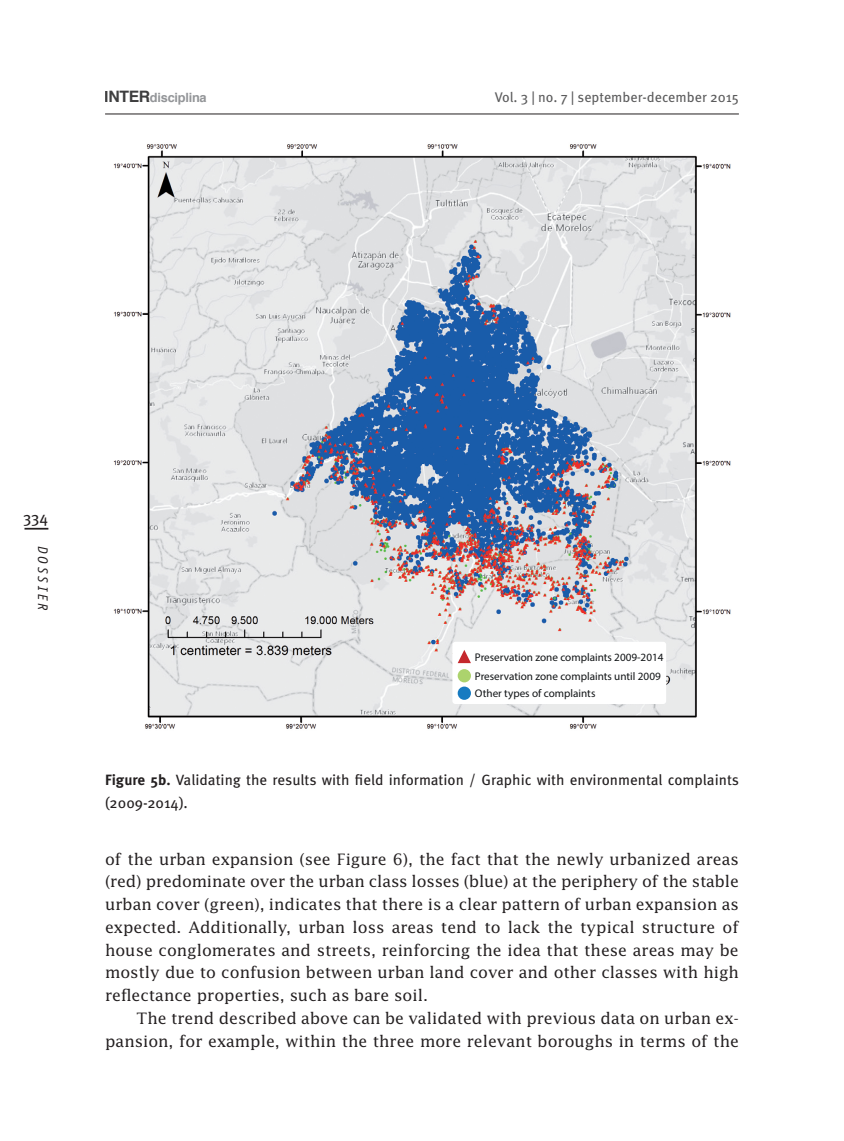
<style>
.page{position:relative;width:844px;height:1141px;background:#fff}
.page>*{position:absolute;margin:0;border:0;box-sizing:border-box;transform-origin:0 0}
.BT{font:15.75px/22.8px "Lucida Std";color:#231f20;text-align:justify}
.t1{font:15.75px "Meta Pro";color:#231f20}
.Pie_de_figura{font:14.88px/22.8px "Meta Pro";color:#231f20}
.t2{font:14px "Meta Pro";color:#3e3e3f}
.t3{font:italic 14px "Officina Sans Std";color:#231f20}
.t4{font:700 12.78px "Helvetica";letter-spacing:-.02em;color:#939598}
.t5{font:11.2px "Myriad Pro";color:#111416}
.s1{font-size:15.75px;color:#3e3e3f}
.s2{font-weight:700}
</style>
<div class="page">
<hr style="left:24px;top:528px;width:24px;height:2px;background:#231f20">
<hr style="left:105px;top:114px;width:633px;height:1px;background:#231f20">
<img style="left:113px;top:144px;width:618px;height:585px">
<div style="left:452px;top:642px;width:214px;height:62px;background:#fff;border-radius:3px"></div>
<div style="left:457px;top:669px;width:14px;height:13px;background:#acd36d;border-radius:50%"></div>
<svg style="left:457px;top:650px;width:14px;height:13px"></svg>
<div style="left:457px;top:687px;width:14px;height:13px;background:#177bc1;border-radius:50%"></div>
<p class="t4" style="left:104px;top:88px;width:104px"><span class="s1">INTER</span>disciplina</p>
<p class="t2" style="left:494px;top:88px;width:245px">Vol. 3 | no. 7 | september-december 2015</p>
<p class="t1" style="left:23px;top:508px;width:27px">334</p>
<p class="t3" style="left:51px;top:546px;width:66px;rotate:90deg">DOSSIER</p>
<p class="t5" style="left:475px;top:650px;width:190px">Preservation zone complaints 2009-2014</p>
<p class="t5" style="left:475px;top:686px;width:122px">Other types of complaints</p>
<p class="t5" style="left:475px;top:669px;width:187px">Preservation zone complaints until 2009</p>
<p class="Pie_de_figura" style="left:105px;top:769px;width:635px"><span class="s2">Figure 5b.</span> Validating the results with field information / Graphic with environmental complaints (2009-2014).</p>
<p class="BT" style="left:105px;top:847px;width:635px">of the urban expansion (see Figure 6), the fact that the newly urbanized areas (red) predominate over the urban class losses (blue) at the periphery of the stable urban cover (green), indicates that there is a clear pattern of urban expansion as expected. Additionally, urban loss areas tend to lack the typical structure of house conglomerates and streets, reinforcing the idea that these areas may be mostly due to confusion between urban land cover and other classes with high reflectance properties, such as bare soil.</p>
<p class="BT" style="left:105px;top:1006px;width:635px;text-align:right">The trend described above can be validated with previous data on urban ex&shy;pansion, for example, within the three more relevant boroughs in terms of the</p>
</div>
